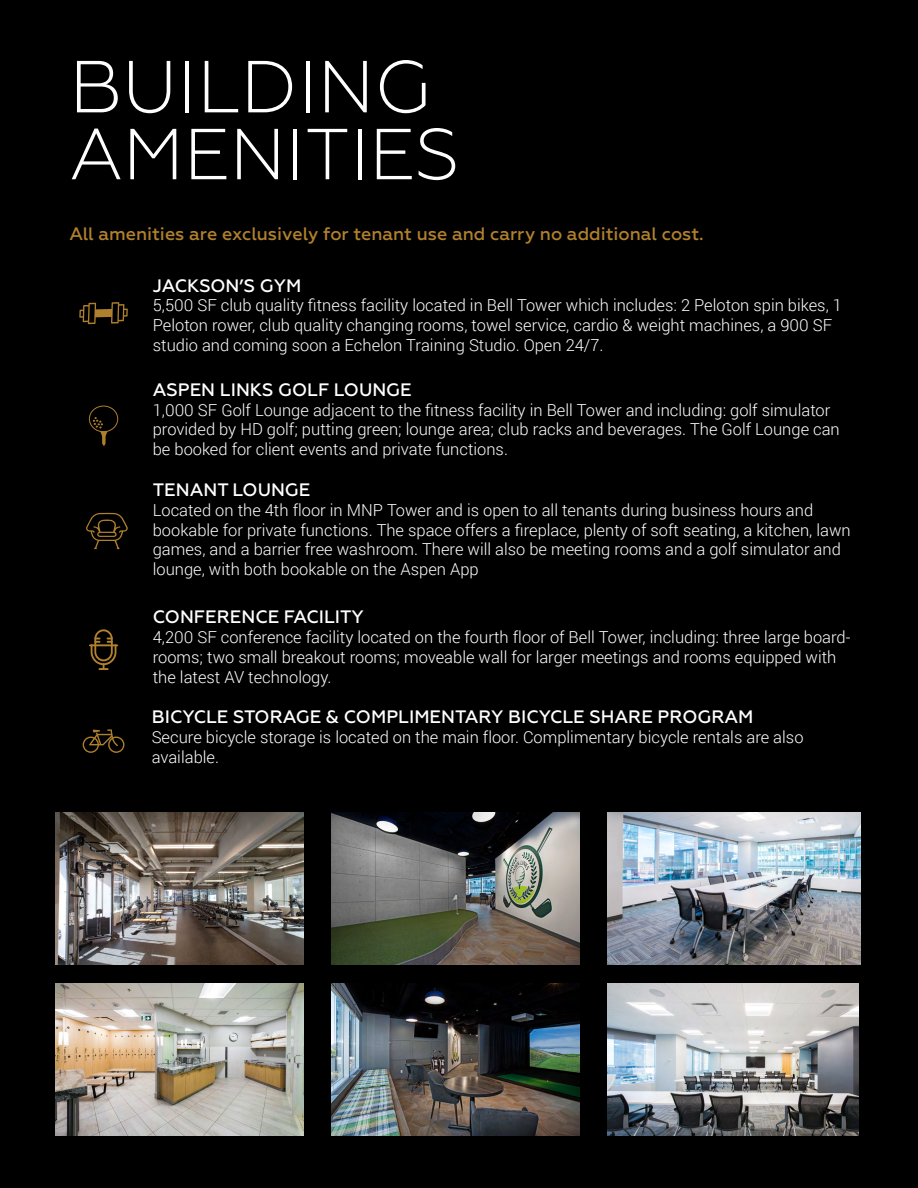
<style>
.page{position:relative;width:918px;height:1188px;background:#000}
.page>*{position:absolute;margin:0;border:0;box-sizing:border-box;transform-origin:0 0}
.t1{font:300 73.5px "Geometria";color:#fff}
.t2{font:300 72px "Geometria";color:#fff}
.t3{font:500 18px "Geometria";color:#fff}
.t4{font:500 18px "Geometria";color:#b1812c}
.t5{font:300 16.5px/19.8px "Roboto";color:#fff}
</style>
<div class="page">
<svg style="left:79px;top:302px;width:49px;height:22px"></svg>
<div style="left:89px;top:406px;width:29px;height:26px;border:1px solid #ae7f2c;border-radius:50%"></div>
<svg style="left:93px;top:417px;width:15px;height:29px"></svg>
<svg style="left:83px;top:729px;width:41px;height:24px"></svg>
<hr style="left:89px;top:644px;width:29px;height:2px;background:#b1812c">
<svg style="left:91px;top:629px;width:25px;height:41px"></svg>
<img style="left:55px;top:812px;width:249px;height:152px">
<img style="left:331px;top:812px;width:249px;height:152px">
<img style="left:331px;top:983px;width:248px;height:153px">
<img style="left:55px;top:983px;width:249px;height:153px">
<img style="left:607px;top:983px;width:251px;height:153px">
<img style="left:607px;top:812px;width:254px;height:152px">
<svg style="left:86px;top:513px;width:42px;height:36px"></svg>
<h1 class="t1" style="left:69px;top:45px;width:364px">BUILDING</h1>
<h2 class="t2" style="left:69px;top:113px;width:392px">AMENITIES</h2>
<p class="t4" style="left:69px;top:223px;width:636px">All amenities are exclusively for tenant use and carry no additional cost.</p>
<p class="t3" style="left:153px;top:275px;width:150px">JACKSON’S GYM</p>
<p class="t5" style="left:153px;top:295px;width:691px">5,500 SF club quality fitness facility located in Bell Tower which includes: 2 Peloton spin bikes, 1<br>Peloton rower, club quality changing rooms, towel service, cardio &amp; weight machines, a 900 SF studio and coming soon a Echelon Training Studio. Open 24/7.</p>
<p class="t3" style="left:153px;top:379px;width:260px">ASPEN LINKS GOLF LOUNGE</p>
<p class="t5" style="left:153px;top:399px;width:689px">1,000 SF Golf Lounge adjacent to the fitness facility in Bell Tower and including: golf simulator provided by HD golf; putting green; lounge area; club racks and beverages. The Golf Lounge can be booked for client events and private functions.</p>
<p class="t3" style="left:153px;top:479px;width:159px">TENANT LOUNGE</p>
<p class="t5" style="left:153px;top:499px;width:699px">Located on the 4th floor in MNP Tower and is open to all tenants during business hours and bookable for private functions. The space offers a fireplace, plenty of soft seating, a kitchen, lawn games, and a barrier free washroom. There will also be meeting rooms and a golf simulator and lounge, with both bookable on the Aspen App</p>
<p class="t3" style="left:153px;top:607px;width:213px">CONFERENCE FACILITY</p>
<p class="t5" style="left:153px;top:627px;width:699px">4,200 SF conference facility located on the fourth floor of Bell Tower, including: three large board&shy;rooms; two small breakout rooms; moveable wall for larger meetings and rooms equipped with the latest AV technology.</p>
<p class="t3" style="left:152px;top:707px;width:603px">BICYCLE STORAGE &amp; COMPLIMENTARY BICYCLE SHARE PROGRAM</p>
<p class="t5" style="left:152px;top:727px;width:653px">Secure bicycle storage is located on the main floor. Complimentary bicycle rentals are also available.</p>
</div>
